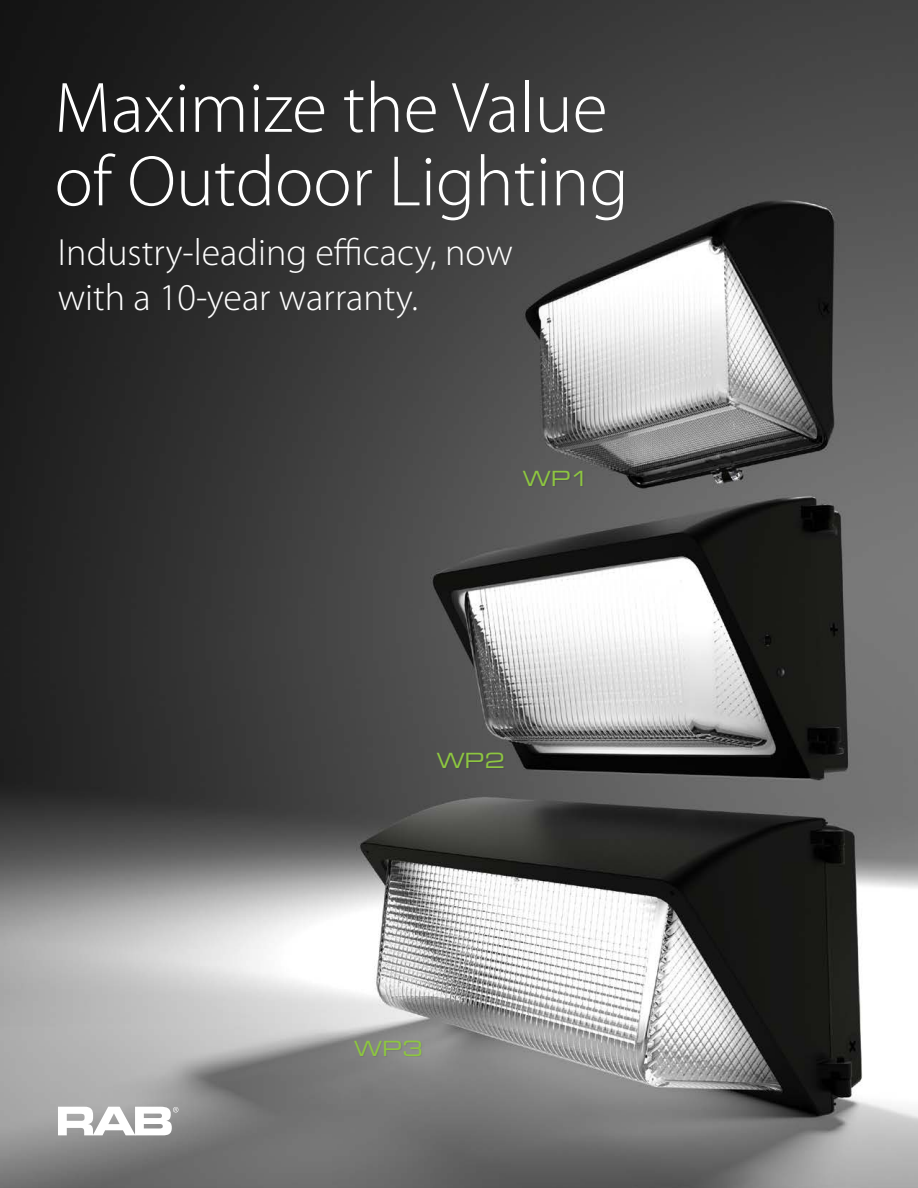
<style>
.page{position:relative;width:918px;height:1188px;background:#fff}
.page>*{position:absolute;margin:0;border:0;box-sizing:border-box;transform-origin:0 0}
.t1{font:300 72px/73.5px "Myriad Pro";color:#fff}
.t2{font:300 37.95px/45.6px "Myriad Pro";color:#fff}
.t3{font:21px "Eurostile Extended Two";color:#8dc640}
</style>
<div class="page">
<img style="left:0;top:0;width:918px;height:1188px">
<div style="left:524px;top:471px;width:60px;height:16px;background:#5b5b5b"></div>
<div style="left:437px;top:753px;width:68px;height:16px;background:#525252"></div>
<div style="left:355px;top:1040px;width:68px;height:17px;background:#858585"></div>
<svg style="left:58px;top:1107px;width:120px;height:28px"></svg>
<h1 class="t1" style="left:55px;top:72px;width:576px">Maximize the Value of Outdoor Lighting</h1>
<p class="t2" style="left:58px;top:230px;width:457px">Industry-leading efficacy, now with a 10-year warranty.</p>
<p class="t3" style="left:523px;top:464px;width:69px">WP1</p>
<p class="t3" style="left:437px;top:746px;width:70px">WP2</p>
<p class="t3" style="left:354px;top:1034px;width:70px">WP3</p>
</div>
